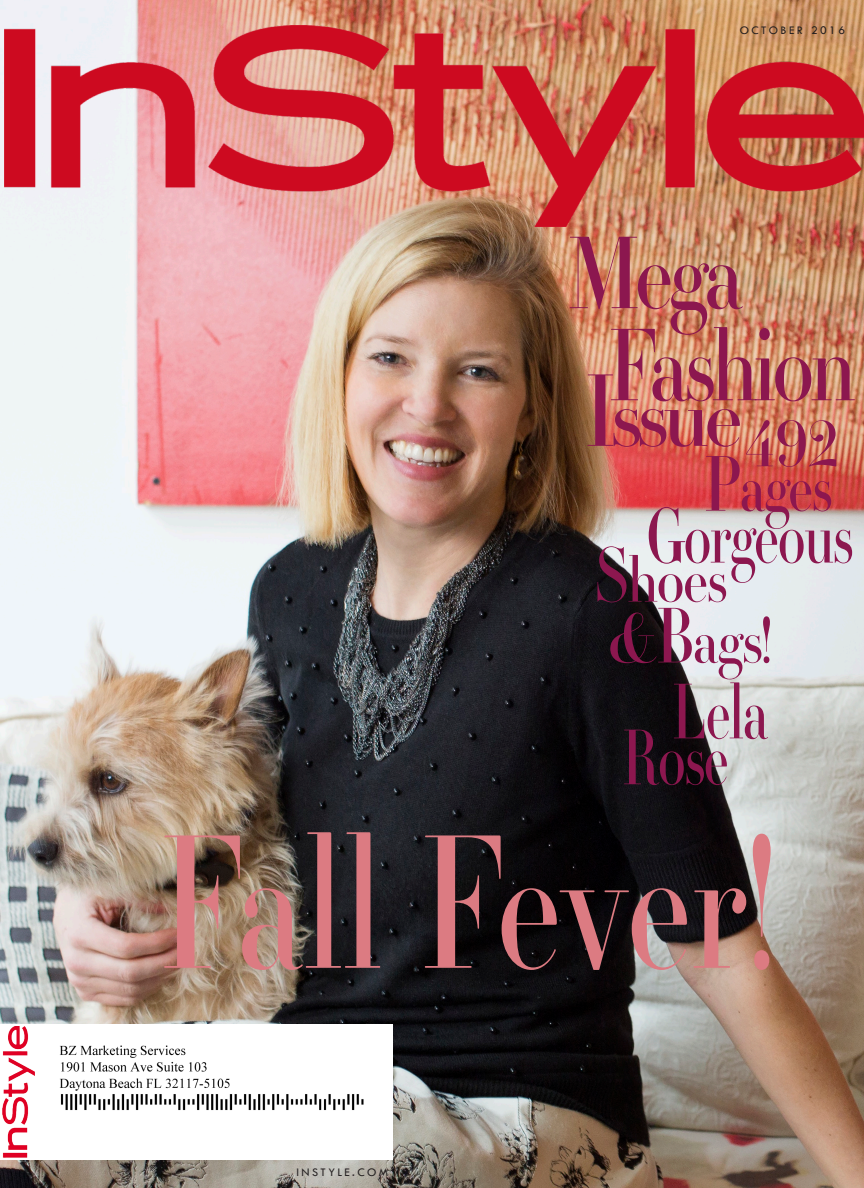
<style>
.page{position:relative;width:864px;height:1188px;background:#fff}
.page>*{position:absolute;margin:0;border:0;box-sizing:border-box;transform-origin:0 0}
.t1{font:180px "Essonnes Headline";letter-spacing:-.02em;color:#dc7b82;scale:.79 1}
.t2{font:97.2px "Essonnes Headline";letter-spacing:-.05em;color:#8c174f;scale:.85 1}
.t3{font:97.2px "Essonnes Headline";letter-spacing:-.05em;color:#8c174f;scale:.86 1}
.t4{font:83.25px "Essonnes Headline";color:#8c174f}
.t5{font:74.25px "Essonnes Headline";letter-spacing:-.03em;color:#8c174f;scale:.73 1}
.t6{font:66.75px "Essonnes Headline";color:#8c174f;scale:.81 1}
.t7{font:61.8px "Essonnes Headline";letter-spacing:-.03em;color:#8c174f;scale:.88 1}
.t8{font:61.8px "Essonnes Headline";letter-spacing:-.03em;color:#8c174f}
.t9{font:12px "Tw Cen";letter-spacing:.2em;color:#231f20}
.s1{font-size:97.2px}
.s2{font-size:74.25px}
.s3{font-size:99px}
.s4{font-size:65.7px}
</style>
<div class="page">
<img style="left:0;top:0;width:864px;height:1188px">
<div style="left:0;top:1024px;width:393px;height:136px;background:#fff"></div>
<img style="left:59px;top:1045px;width:305px;height:66px">
<img style="left:3px;top:1026px;width:31px;height:132px">
<img style="left:4px;top:26px;width:860px;height:201px">
<p class="t9" style="left:740px;top:23px;width:107px">OCTOBER 2016</p>
<p class="t3" style="left:567px;top:206px;width:207px">Mega</p>
<p class="t2" style="left:609px;top:298px;width:292px">Fashion</p>
<p class="t4" style="left:585px;top:358px;width:159px"><span class="s1">I</span>ssue</p>
<p class="t8" style="left:743px;top:401px;width:98px">492</p>
<p class="t6" style="left:704px;top:440px;width:160px"><span class="s2">P</span>ages</p>
<p class="t5" style="left:645px;top:484px;width:286px"><span class="s3">G</span>orgeous</p>
<p class="t7" style="left:594px;top:536px;width:153px"><span class="s2">S</span>hoes</p>
<p class="t7" style="left:608px;top:597px;width:189px"><span class="s4">&amp;</span><span class="s2">B</span>ags!</p>
<p class="t5" style="left:672px;top:660px;width:133px">Lela</p>
<p class="t5" style="left:623px;top:706px;width:147px">Rose</p>
<p class="t1" style="left:160px;top:778px;width:783px">Fall Fever!</p>
<p class="t9" style="left:297px;top:1165px;width:93px">INSTYLE.COM</p>
</div>
